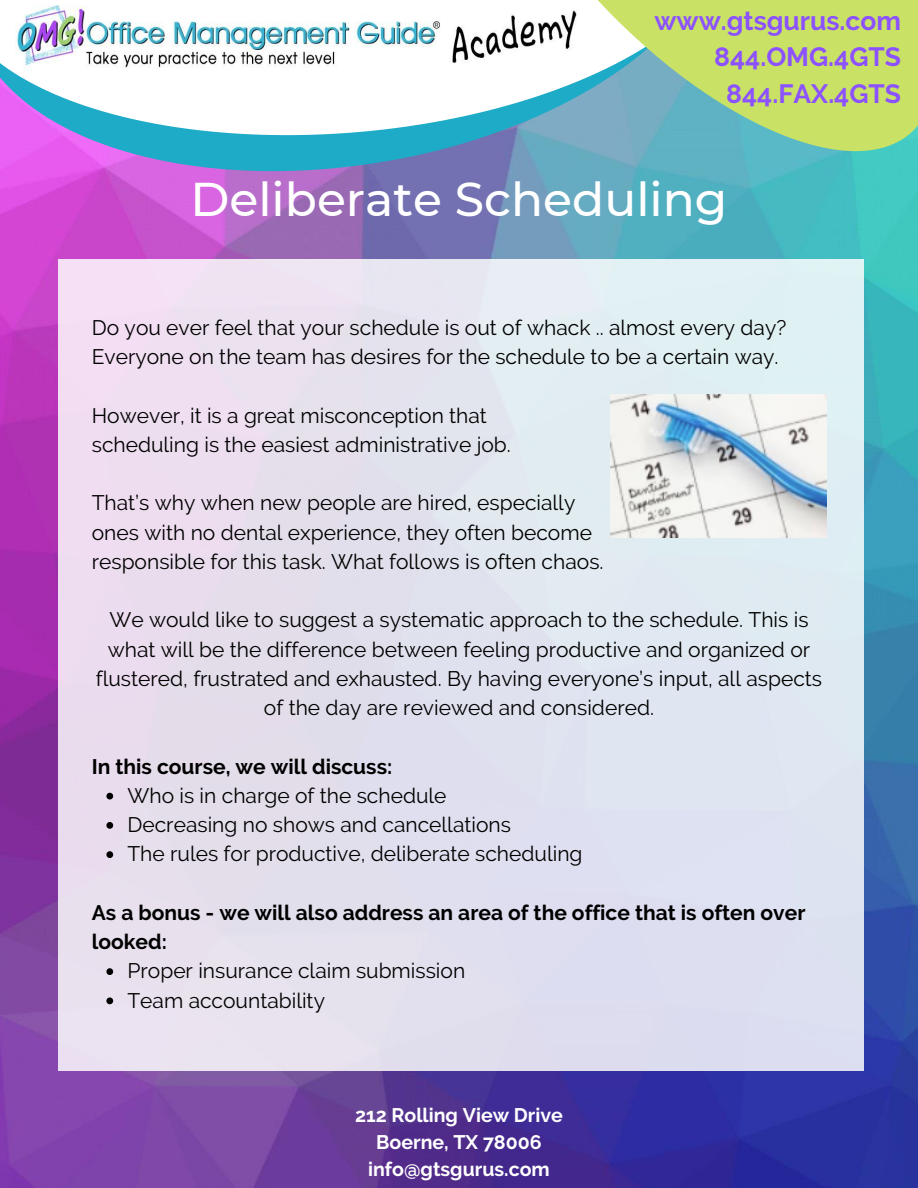
<style>
.page{position:relative;width:918px;height:1188px;background:#fff}
.page>*{position:absolute;margin:0;border:0;box-sizing:border-box;transform-origin:0 0}
.t1{font:500 47.25px "Montserrat";color:#fff}
.t2{font:700 26.4px/36.5px "Raleway";color:#8c52ff;text-align:right}
.t3{font:21px/29.2px "Raleway";color:#000}
.t4{font:700 21px/29.2px "Raleway";color:#000}
.t5{font:700 19.65px/27px "Raleway";color:#fff;text-align:center}
</style>
<div class="page">
<img style="left:0;top:223px;width:918px;height:965px">
<svg style="left:0;top:166px;width:387px;height:57px;background:#bc60ce"></svg>
<svg style="left:0;top:30px;width:387px;height:136px"></svg>
<svg style="left:387px;top:0;width:531px;height:227px;background:#8ec2a9"></svg>
<img style="left:16px;top:5px;width:567px;height:68px">
<div style="left:58px;top:259px;width:806px;height:811px;background:linear-gradient(to right,#ebdded,#dbe9f2)"></div>
<svg style="left:106px;top:793px;width:7px;height:7px"></svg>
<svg style="left:106px;top:822px;width:7px;height:7px"></svg>
<svg style="left:106px;top:851px;width:7px;height:7px"></svg>
<svg style="left:106px;top:968px;width:7px;height:7px"></svg>
<svg style="left:106px;top:998px;width:7px;height:6px"></svg>
<img style="left:610px;top:394px;width:216px;height:143px">
<p class="t2" style="left:654px;top:2px;width:248px">www.gtsgurus.com<br>844.OMG.4GTS<br>844.FAX.4GTS</p>
<h1 class="t1" style="left:190px;top:170px;width:539px">Deliberate Scheduling</h1>
<p class="t3" style="left:92px;top:313px;width:696px">Do you ever feel that your schedule is out of whack .. almost every day?<br>Everyone on the team has desires for the schedule to be a certain way.</p>
<p class="t3" style="left:92px;top:401px;width:421px">However, it is a great misconception that scheduling is the easiest administrative job.</p>
<p class="t3" style="left:92px;top:488px;width:513px">That’s why when new people are hired, especially ones with no dental experience, they often become responsible for this task. What follows is often chaos.</p>
<p class="t3" style="left:96px;top:605px;width:728px;text-align:center">We would like to suggest a systematic approach to the schedule. This is what will be the difference between feeling productive and organized or flustered, frustrated and exhausted. By having everyone’s input, all aspects of the day are reviewed and considered.</p>
<p class="t4" style="left:92px;top:752px;width:302px">In this course, we will discuss:</p>
<p class="t3" style="left:127px;top:781px;width:457px">Who is in charge of the schedule<br>Decreasing no shows and cancellations<br>The rules for productive, deliberate scheduling</p>
<p class="t4" style="left:92px;top:898px;width:715px">As a bonus - we will also address an area of the office that is often over looked:</p>
<p class="t3" style="left:127px;top:956px;width:339px">Proper insurance claim submission<br>Team accountability</p>
<p class="t5" style="left:355px;top:1101px;width:209px">212 Rolling View Drive<br>Boerne, TX 78006 info@gtsgurus.com</p>
</div>
